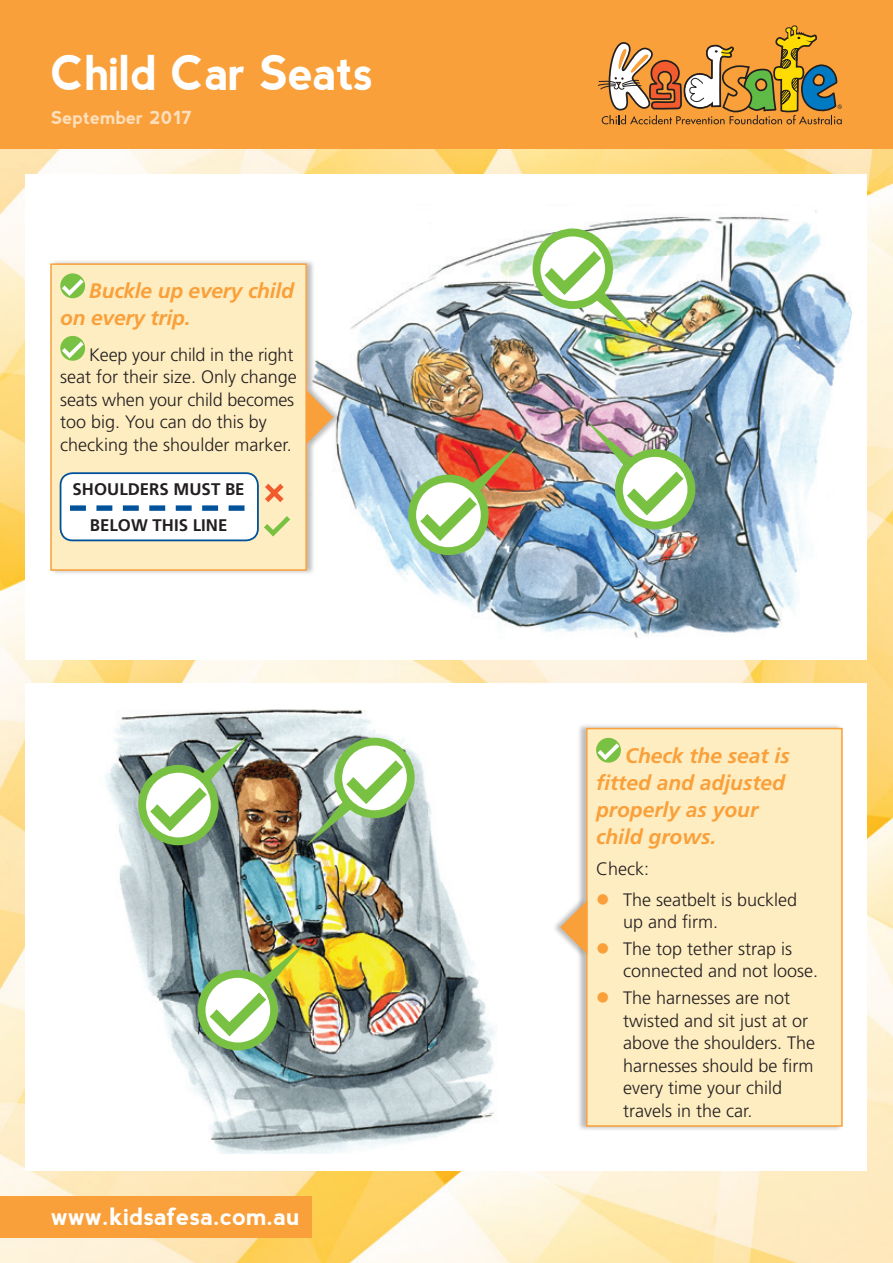
<style>
.page{position:relative;width:893px;height:1263px;background:#fff}
.page>*{position:absolute;margin:0;border:0;box-sizing:border-box;transform-origin:0 0}
.t1{font:700 48px "nevis";letter-spacing:-.02em;color:#fff;scale:.95 1}
.t2{font:700 24px "nevis";color:#fff}
.t3{font:italic 700 21px/27px "Frutiger";color:#f9a03a}
.t4{font:300 18px/22.5px "Frutiger";color:#231f20}
.t5{font:700 18px "nevis";color:#fedfbc}
.t6{font:700 16.8px/36.3px "Frutiger";color:#231f20;text-align:center}
</style>
<div class="page">
<img style="left:0;top:149px;width:893px;height:1114px">
<div style="left:0;top:0;width:893px;height:149px;background:#f9a03a"></div>
<div style="left:26px;top:174px;width:841px;height:486px;background:#fff"></div>
<div style="left:0;top:1196px;width:311px;height:41px;background:#f9a03a"></div>
<div style="left:26px;top:682px;width:841px;height:488px;background:#fff"></div>
<svg style="left:598px;top:26px;width:244px;height:98px"></svg>
<img style="left:316px;top:210px;width:537px;height:428px">
<div style="left:50px;top:259px;width:266px;height:316px;background:#231f20;opacity:.3"></div>
<div style="left:51px;top:264px;width:255px;height:306px;background:#feedc1"></div>
<svg style="left:60px;top:273px;width:25px;height:25px"></svg>
<svg style="left:62px;top:279px;width:21px;height:17px"></svg>
<div style="left:60px;top:336px;width:25px;height:25px;background:#79c142;border-radius:50%"></div>
<svg style="left:62px;top:342px;width:21px;height:16px"></svg>
<div style="left:50px;top:263px;width:257px;height:308px;border:2px solid #f9a03a"></div>
<div style="left:61px;top:473px;width:197px;height:67px;background:#fff;border-radius:12px"></div>
<div style="left:60px;top:472px;width:199px;height:69px;border:2px solid #01529a;border-radius:12px"></div>
<svg style="left:70px;top:505px;width:175px;height:6px"></svg>
<svg style="left:265px;top:484px;width:19px;height:18px"></svg>
<svg style="left:264px;top:516px;width:26px;height:20px"></svg>
<div style="left:577px;top:723px;width:266px;height:408px;background:#231f20;opacity:.3"></div>
<div style="left:587px;top:728px;width:255px;height:398px;background:#feedc1"></div>
<div style="left:596px;top:738px;width:25px;height:25px;background:#79c142;border-radius:50%"></div>
<svg style="left:598px;top:743px;width:21px;height:17px"></svg>
<div style="left:586px;top:728px;width:257px;height:399px;border:2px solid #f9a03a"></div>
<img style="left:105px;top:709px;width:390px;height:444px">
<div style="left:306px;top:386px;width:36px;height:62px;background:#231f20;opacity:.3"></div>
<svg style="left:306px;top:390px;width:27px;height:54px"></svg>
<div style="left:552px;top:896px;width:36px;height:62px;background:#231f20;opacity:.3"></div>
<svg style="left:560px;top:900px;width:27px;height:54px"></svg>
<svg style="left:536px;top:232px;width:73px;height:73px"></svg>
<div style="left:533px;top:229px;width:80px;height:80px;border:8px solid #79c142;border-radius:50%"></div>
<img style="left:545px;top:251px;width:96px;height:86px">
<svg style="left:619px;top:453px;width:72px;height:72px"></svg>
<div style="left:615px;top:449px;width:80px;height:80px;border:8px solid #79c142;border-radius:50%"></div>
<img style="left:587px;top:421px;width:96px;height:94px">
<svg style="left:412px;top:479px;width:73px;height:72px"></svg>
<div style="left:408px;top:475px;width:81px;height:80px;border:8px solid #79c142;border-radius:50%"></div>
<img style="left:420px;top:446px;width:97px;height:95px">
<svg style="left:338px;top:742px;width:73px;height:72px"></svg>
<div style="left:334px;top:738px;width:81px;height:80px;border:8px solid #79c142;border-radius:50%"></div>
<svg style="left:306px;top:760px;width:97px;height:86px"></svg>
<svg style="left:142px;top:769px;width:73px;height:72px"></svg>
<div style="left:138px;top:765px;width:81px;height:80px;border:8px solid #79c142;border-radius:50%"></div>
<img style="left:150px;top:737px;width:97px;height:94px">
<svg style="left:202px;top:974px;width:72px;height:72px"></svg>
<div style="left:198px;top:970px;width:80px;height:80px;border:8px solid #79c142;border-radius:50%"></div>
<img style="left:210px;top:942px;width:96px;height:94px">
<h1 class="t1" style="left:51px;top:45px;width:341px">Child Car Seats</h1>
<p class="t5" style="left:51px;top:108px;width:143px">September 2017</p>
<p class="t3" style="left:60px;top:277px;width:235px;text-indent:29px">Buckle up every child on every trip.</p>
<p class="t4" style="left:60px;top:343px;width:238px;text-indent:29px">Keep your child in the right seat for their size. Only change seats when your child becomes too big. You can do this by checking the shoulder marker.</p>
<p class="t6" style="left:73px;top:471px;width:174px">SHOULDERS MUST BE<br>BELOW THIS LINE</p>
<h2 class="t2" style="left:51px;top:1203px;width:250px">www.kidsafesa.com.au</h2>
<p class="t3" style="left:596px;top:742px;width:195px;text-indent:29px">Check the seat is fitted and adjusted properly as your child grows.</p>
<p class="t4" style="left:623px;top:853px;width:176px;line-height:31px;text-indent:-27px">Check:<br>The seatbelt is buckled</p>
<p class="t4" style="left:623px;top:908px;width:171px;line-height:26.7px">up and firm.<br>The top tether strap is</p>
<p class="t4" style="left:623px;top:958px;width:197px;line-height:26.7px">connected and not loose.<br>The harnesses are not</p>
<p class="t4" style="left:623px;top:1009px;width:194px">twisted and sit just at or above the shoulders. The harnesses should be firm every time your child travels in the car.</p>
</div>
